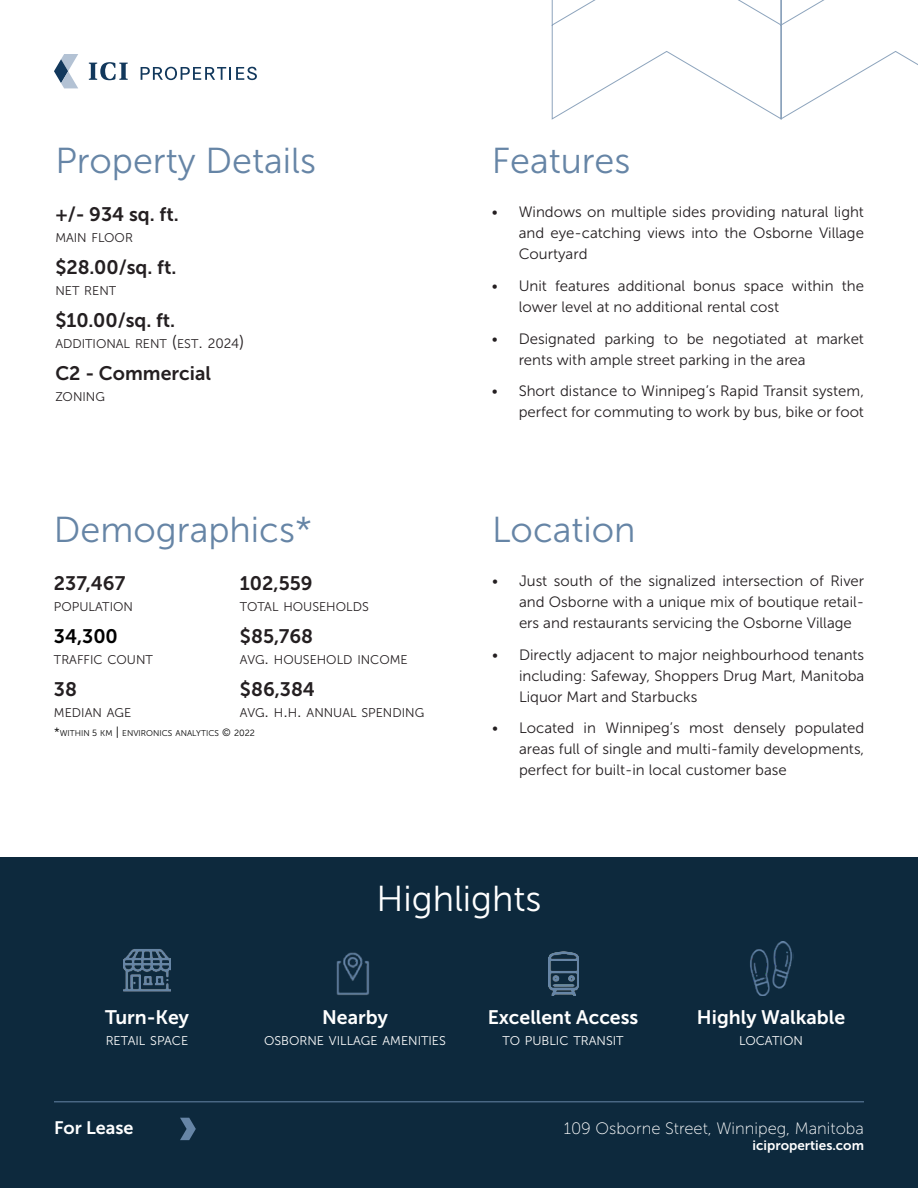
<style>
.page{position:relative;width:918px;height:1188px;background:#fff}
.page>*{position:absolute;margin:0;border:0;box-sizing:border-box;transform-origin:0 0}
.t1{font:36px "Museo Sans 300";color:#6685a6}
.t2{font:36px "Museo Sans 300";color:#fff}
.t3{font:19.5px "Museo Sans 700";color:#241f21}
.t4{font:19.5px "Museo Sans 700";color:#fff}
.t5{font:19.5px "Museo Sans 700";color:#000}
.t6{font:18px "Museo Sans 700";color:#fff}
.t7{font:16.5px "Museo Sans 100";color:#fff}
.t8{font:15px/21px "Museo Sans 300";color:#241f21;text-align:justify}
.t9{font:13.5px "Museo Sans 700";color:#fff}
.t10{font:12.6px "Museo Sans 300";color:#241f21}
.t11{font:12.6px "Museo Sans 300";color:#fff}
.t12{font:8.4px "Museo Sans 300";color:#000}
.s1{font-size:18px}
.s2{font-size:13.5px}
.s3{font-size:12px}
.s4{font-size:9px}
.s5{font-size:10.5px}
</style>
<div class="page">
<div style="left:0;top:857px;width:918px;height:331px;background:#0d293d"></div>
<svg style="left:552px;top:0;width:366px;height:120px"></svg>
<svg style="left:54px;top:54px;width:24px;height:34px"></svg>
<svg style="left:89px;top:62px;width:39px;height:18px"></svg>
<svg style="left:141px;top:67px;width:116px;height:13px"></svg>
<svg style="left:180px;top:1118px;width:16px;height:22px"></svg>
<hr style="left:54px;top:1102px;width:810px;height:1px;background:#6685a6">
<svg style="left:123px;top:941px;width:671px;height:55px"></svg>
<h1 class="t1" style="left:55px;top:141px;width:262px">Property Details</h1>
<h2 class="t3" style="left:55px;top:204px;width:125px">+/- 934 sq. ft.</h2>
<p class="t10" style="left:55px;top:231px;width:79px">MAIN FLOOR</p>
<h2 class="t3" style="left:55px;top:256px;width:123px">$28.00/sq. ft.</h2>
<p class="t10" style="left:55px;top:284px;width:62px">NET RENT</p>
<h2 class="t3" style="left:55px;top:309px;width:122px">$10.00/sq. ft.</h2>
<p class="t10" style="left:55px;top:337px;width:191px">ADDITIONAL RENT <span class="s1">(</span>EST<span class="s1">.</span> <span class="s2">2024</span><span class="s1">)</span></p>
<h2 class="t3" style="left:55px;top:362px;width:157px">C2 - Commercial</h2>
<p class="t10" style="left:55px;top:390px;width:51px">ZONING</p>
<h1 class="t1" style="left:54px;top:510px;width:259px">Demographics*</h1>
<h2 class="t3" style="left:54px;top:573px;width:73px">237,467</h2>
<p class="t10" style="left:54px;top:600px;width:81px">POPULATION</p>
<h2 class="t5" style="left:54px;top:625px;width:65px">34,300</h2>
<p class="t10" style="left:54px;top:653px;width:100px">TRAFFIC COUNT</p>
<h2 class="t3" style="left:54px;top:678px;width:25px">38</h2>
<p class="t10" style="left:54px;top:706px;width:79px">MEDIAN AGE</p>
<h2 class="t3" style="left:240px;top:573px;width:74px">102,559</h2>
<p class="t10" style="left:240px;top:600px;width:130px">TOTAL HOUSEHOLDS</p>
<h2 class="t3" style="left:240px;top:625px;width:75px">$85,768</h2>
<p class="t10" style="left:240px;top:653px;width:169px">AVG<span class="s1">.</span> HOUSEHOLD INCOME</p>
<h2 class="t3" style="left:240px;top:678px;width:77px">$86,384</h2>
<p class="t10" style="left:240px;top:706px;width:186px">AVG<span class="s1">.</span> H<span class="s1">.</span>H<span class="s1">.</span> ANNUAL SPENDING</p>
<p class="t12" style="left:54px;top:728px;width:202px"><span class="s3">*</span>WITHIN <span class="s4">5</span> KM <span class="s3">|</span> ENVIRONICS ANALYTICS <span class="s5">©</span> <span class="s4">2022</span></p>
<h1 class="t1" style="left:492px;top:141px;width:140px">Features</h1>
<p class="t8" style="left:519px;top:201px;width:347px;text-indent:-27px">• Windows on multiple sides providing natural light and eye-catching views into the Osborne Village Courtyard</p>
<p class="t8" style="left:519px;top:275px;width:347px;text-indent:-27px">• Unit features additional bonus space within the lower level at no additional rental cost</p>
<p class="t8" style="left:519px;top:328px;width:347px;text-indent:-27px">• Designated parking to be negotiated at market rents with ample street parking in the area</p>
<p class="t8" style="left:492px;top:381px;width:374px;text-align:right">• Short distance to Winnipeg’s Rapid Transit system, perfect for commuting to work by bus, bike or foot</p>
<h1 class="t1" style="left:492px;top:510px;width:145px">Location</h1>
<p class="t8" style="left:519px;top:570px;width:347px;text-indent:-27px">• Just south of the signalized intersection of River and Osborne with a unique mix of boutique retail&shy;ers and restaurants servicing the Osborne Village</p>
<p class="t8" style="left:519px;top:644px;width:347px;text-indent:-27px">• Directly adjacent to major neighbourhood tenants including: Safeway, Shoppers Drug Mart, Manitoba Liquor Mart and Starbucks</p>
<p class="t8" style="left:519px;top:718px;width:347px;text-indent:-27px">• Located in Winnipeg’s most densely populated areas full of single and multi-family developments, perfect for built-in local customer base</p>
<h2 class="t4" style="left:105px;top:1006px;width:85px">Turn-Key</h2>
<p class="t11" style="left:106px;top:1034px;width:84px">RETAIL SPACE</p>
<h1 class="t2" style="left:376px;top:879px;width:167px">Highlights</h1>
<h2 class="t4" style="left:322px;top:1006px;width:67px">Nearby</h2>
<p class="t11" style="left:264px;top:1034px;width:183px">OSBORNE VILLAGE AMENITIES</p>
<h2 class="t4" style="left:488px;top:1006px;width:152px">Excellent Access</h2>
<p class="t11" style="left:502px;top:1034px;width:123px">TO PUBLIC TRANSIT</p>
<h2 class="t4" style="left:697px;top:1006px;width:150px">Highly Walkable</h2>
<p class="t11" style="left:739px;top:1034px;width:65px">LOCATION</p>
<p class="t6" style="left:54px;top:1118px;width:81px">For Lease</p>
<p class="t7" style="left:564px;top:1120px;width:302px">109 Osborne Street, Winnipeg, Manitoba</p>
<p class="t9" style="left:753px;top:1138px;width:113px">iciproperties.com</p>
</div>
